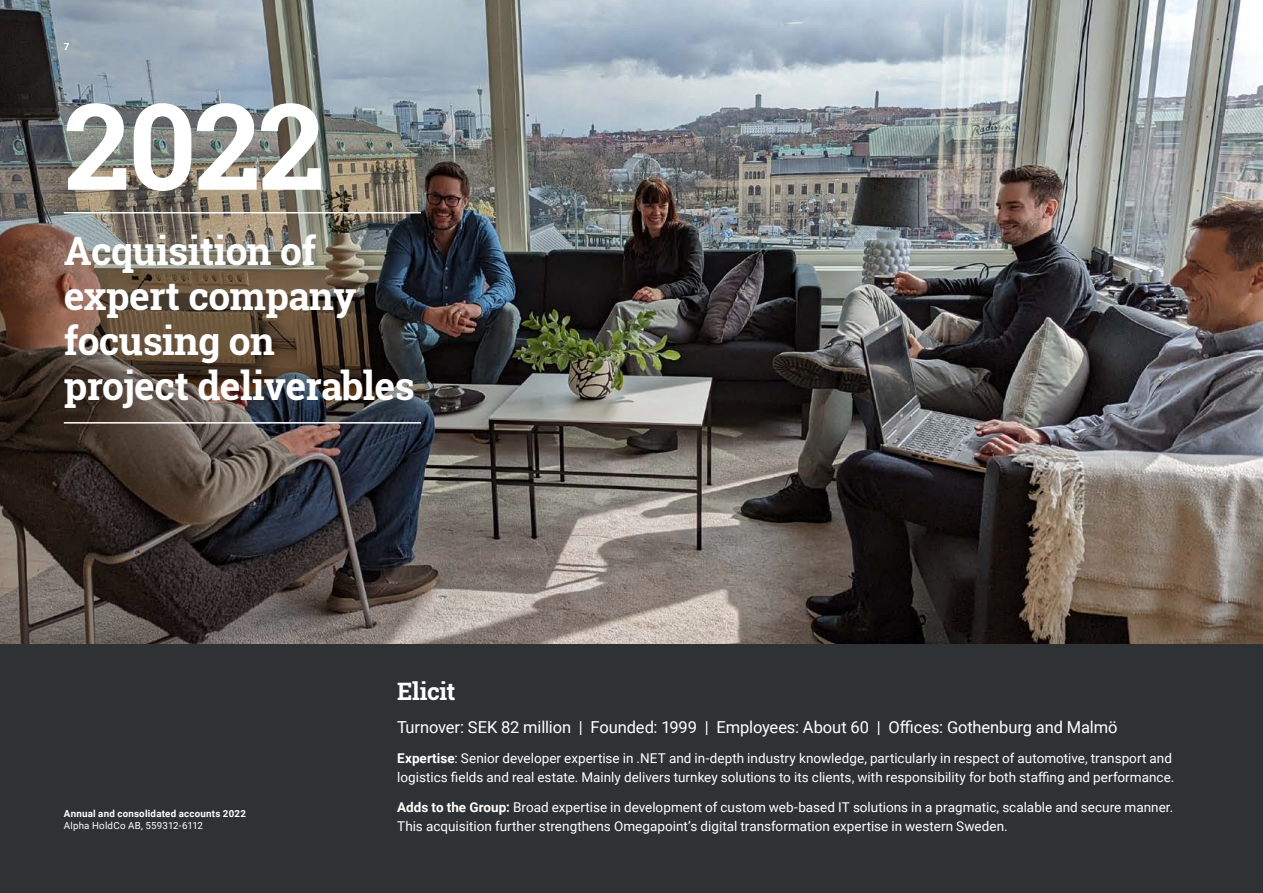
<style>
.page{position:relative;width:1263px;height:893px;background:#fff}
.page>*{position:absolute;margin:0;border:0;box-sizing:border-box;transform-origin:0 0}
.t1{font:700 120px "Roboto Slab";color:#fff}
.t2{font:700 39px/45px "Roboto Slab";letter-spacing:-.015em;color:#fff}
.t3{font:700 24px "Roboto Slab";letter-spacing:-.015em;color:#fff}
.t4{font:16.5px "Roboto";letter-spacing:-.005em;color:#fff}
.t5{font:13.5px/18.8px "Roboto";color:#fff}
.t6{font:700 9.75px "Roboto";letter-spacing:.025em;color:#fff}
.t7{font:9.75px "Roboto";letter-spacing:.02em;color:#fff}
.s1{font-weight:700}
</style>
<div class="page">
<div style="left:0;top:643px;width:1263px;height:250px;background:#2f3235"></div>
<img style="left:0;top:0;width:1248px;height:644px">
<hr style="left:64px;top:212px;width:357px;height:1px;background:#fff">
<hr style="left:64px;top:422px;width:357px;height:2px;background:#fff">
<p class="t7" style="left:64px;top:40px;width:7px">7</p>
<h1 class="t1" style="left:64px;top:64px;width:262px">2022</h1>
<h2 class="t2" style="left:64px;top:227px;width:353px">Acquisition of expert company focusing on<br>project deliverables</h2>
<p class="t6" style="left:64px;top:807px;width:184px">Annual and consolidated accounts 2022</p>
<p class="t7" style="left:64px;top:819px;width:141px">Alpha HoldCo AB, 559312-6112</p>
<h3 class="t3" style="left:397px;top:674px;width:60px">Elicit</h3>
<p class="t4" style="left:397px;top:716px;width:722px">Turnover: SEK 82 million | Founded: 1999 | Employees: About 60 | Offices: Gothenburg and Malmö</p>
<p class="t5" style="left:397px;top:748px;width:779px"><span class="s1">Expertise</span>: Senior developer expertise in .NET and in-depth industry knowledge, particularly in respect of automotive, transport and logistics fields and real estate. Mainly delivers turnkey solutions to its clients, with responsibility for both staffing and performance.</p>
<p class="t5" style="left:397px;top:797px;width:778px"><span class="s1">Adds to the Group:</span> Broad expertise in development of custom web-based IT solutions in a pragmatic, scalable and secure manner.<br>This acquisition further strengthens Omegapoint’s digital transformation expertise in western Sweden.</p>
</div>
